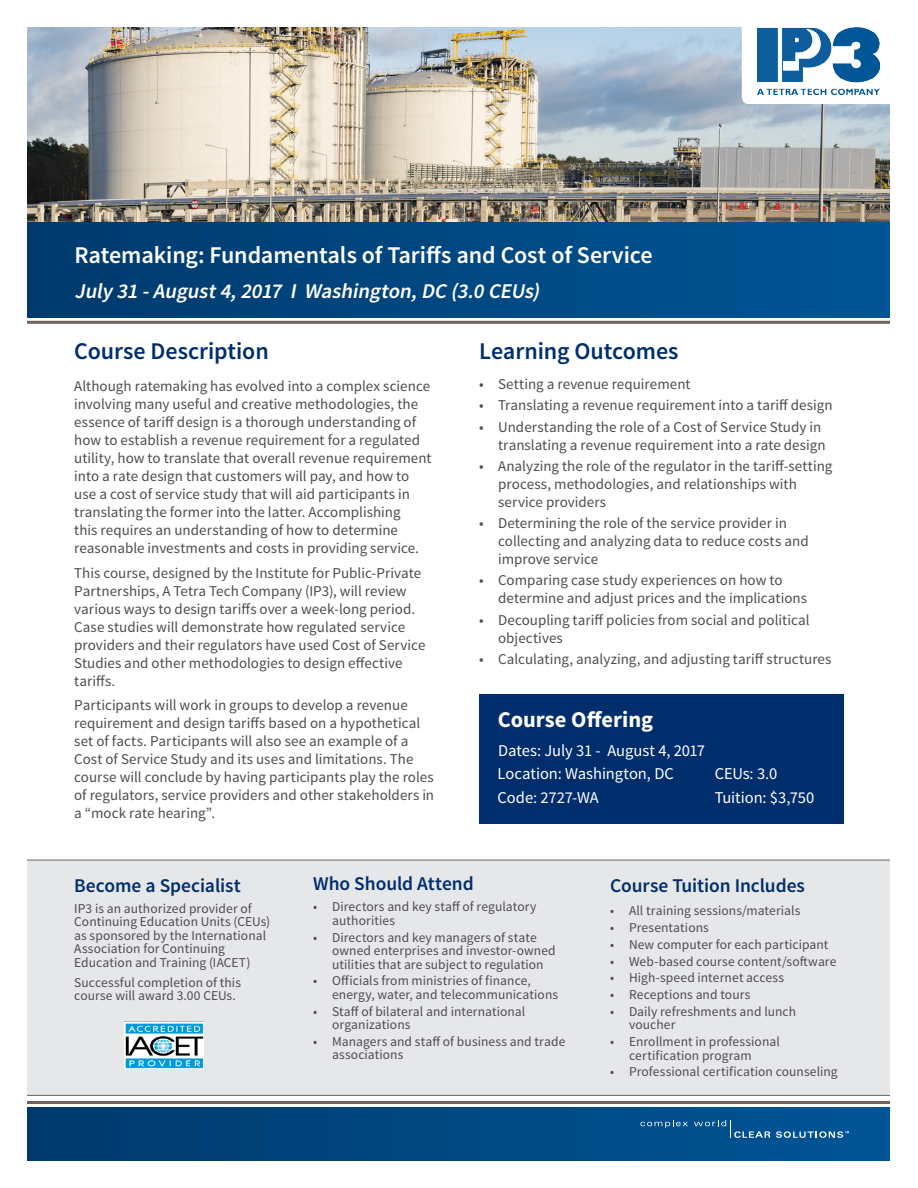
<style>
.page{position:relative;width:918px;height:1188px;background:#fff}
.page>*{position:absolute;margin:0;border:0;box-sizing:border-box;transform-origin:0 0}
.t1{font:600 24px "Source Sans Pro";letter-spacing:-.005em;color:#fff}
.t2{font:600 24px "Source Sans Pro";letter-spacing:-.005em;color:#002e6d}
.t3{font:700 22.5px "Source Sans Pro";color:#fff}
.t4{font:italic 600 21px "Source Sans Pro";color:#fff}
.t5{font:600 19.5px "Source Sans Pro";letter-spacing:-.005em;color:#002e6d}
.t6{font:16.5px/24px "Source Sans Pro";letter-spacing:-.005em;color:#fff}
.t7{font:15px/18px "Source Sans Pro";letter-spacing:.005em;color:#4d4d4f}
.t8{font:13.5px/13.5px "Source Sans Pro";letter-spacing:.005em;color:#4d4d4f}
</style>
<div class="page">
<svg style="left:27px;top:1107px;width:863px;height:54px;background:#004780"></svg>
<hr style="left:27px;top:1102px;width:288px;height:2px;background:#706259">
<hr style="left:315px;top:1102px;width:288px;height:2px;background:#706259">
<hr style="left:603px;top:1102px;width:288px;height:2px;background:#706259">
<svg style="left:640px;top:1120px;width:48px;height:8px"></svg>
<svg style="left:694px;top:1120px;width:76px;height:18px"></svg>
<svg style="left:776px;top:1131px;width:73px;height:7px"></svg>
<img style="left:27px;top:27px;width:863px;height:195px">
<div style="left:27px;top:222px;width:864px;height:96px;background:linear-gradient(to right,#003a6d,#005696)"></div>
<svg style="left:707px;top:27px;width:183px;height:77px"></svg>
<hr style="left:27px;top:321px;width:864px;height:3px;background:#706259">
<img style="left:758px;top:27px;width:122px;height:67px">
<div style="left:27px;top:860px;width:863px;height:236px;background:#e6e7e8"></div>
<img style="left:124px;top:1022px;width:80px;height:47px">
<div style="left:479px;top:694px;width:365px;height:130px;background:#002e6d"></div>
<h1 class="t1" style="left:75px;top:240px;width:580px">Ratemaking: Fundamentals of Tariffs and Cost of Service</h1>
<h3 class="t4" style="left:75px;top:277px;width:471px">July 31 -August4,2017 I Washington,DC (3.0 CEUs)</h3>
<h1 class="t2" style="left:74px;top:336px;width:196px">Course Description</h1>
<h1 class="t2" style="left:479px;top:336px;width:201px">Learning Outcomes</h1>
<p class="t7" style="left:479px;top:376px;width:213px">• Setting a revenue requirement</p>
<p class="t7" style="left:479px;top:397px;width:355px">• Translating a revenue requirement into a tariff design</p>
<p class="t7" style="left:479px;top:418px;width:348px;text-align:right">• Understanding the role of a Cost of Service Study in translating a revenue requirement into a rate design</p>
<p class="t7" style="left:498px;top:457px;width:336px;text-indent:-19px">• Analyzing the role of the regulator in the tariff-setting process, methodologies, and relationships with service providers</p>
<p class="t7" style="left:498px;top:514px;width:312px;text-indent:-19px">• Determining the role of the service provider in collecting and analyzing data to reduce costs and improve service</p>
<p class="t7" style="left:498px;top:572px;width:310px;text-indent:-19px">• Comparing case study experiences on how to determine and adjust prices and the implications</p>
<p class="t7" style="left:498px;top:611px;width:313px;text-indent:-19px">• Decoupling tariff policies from social and political objectives</p>
<p class="t7" style="left:479px;top:650px;width:354px">• Calculating, analyzing, and adjusting tariff structures</p>
<p class="t7" style="left:74px;top:377px;width:359px">Although ratemaking has evolved into a complex science involving many useful and creative methodologies, the essence of tariff design is a thorough understanding of how to establish a revenue requirement for a regulated utility, how to translate that overall revenue requirement into a rate design that customers will pay, and how to use a cost of service study that will aid participants in translating the former into the latter. Accomplishing<br>this requires an understanding of how to determine reasonable investments and costs in providing service.</p>
<p class="t7" style="left:74px;top:564px;width:353px">This course, designed by the Institute for Public-Private Partnerships, A Tetra Tech Company (IP3), will review various ways to design tariffs over a week-long period.<br>Case studies will demonstrate how regulated service providers and their regulators have used Cost of Service Studies and other methodologies to design effective tariffs.</p>
<p class="t7" style="left:74px;top:697px;width:361px">Participants will work in groups to develop a revenue requirement and design tariffs based on a hypothetical set of facts. Participants will also see an example of a Cost of Service Study and its uses and limitations. The course will conclude by having participants play the roles of regulators, service providers and other stakeholders in a “mock rate hearing”.</p>
<h2 class="t3" style="left:498px;top:705px;width:157px">Course Offering</h2>
<p class="t6" style="left:498px;top:762px;width:178px">Location: Washington, DC<br>Code: 2727-WA</p>
<p class="t6" style="left:715px;top:762px;width:101px">CEUs: 3.0<br>Tuition: $3,750</p>
<p class="t6" style="left:498px;top:739px;width:208px">Dates: July 31 - August 4, 2017</p>
<h3 class="t5" style="left:74px;top:873px;width:168px">Become a Specialist</h3>
<p class="t8" style="left:74px;top:902px;width:197px">IP3 is an authorized provider of<br>Continuing Education Units (CEUs) as sponsored by the International<br>Association for Continuing<br>Education and Training (IACET)</p>
<p class="t8" style="left:74px;top:976px;width:168px">Successful completion of this course will award 3.00 CEUs.</p>
<h3 class="t5" style="left:313px;top:871px;width:162px">Who Should Attend</h3>
<p class="t8" style="left:332px;top:900px;width:206px;text-indent:-19px">• Directors and key staff of regulatory authorities</p>
<p class="t8" style="left:332px;top:931px;width:225px;text-indent:-19px">• Directors and key managers of state owned enterprises and investor-owned utilities that are subject to regulation</p>
<p class="t8" style="left:332px;top:974px;width:228px;text-indent:-19px">• Officials from ministries of finance, energy, water, and telecommunications</p>
<p class="t8" style="left:332px;top:1005px;width:195px;text-indent:-19px">• Staff of bilateral and international organizations</p>
<p class="t8" style="left:332px;top:1035px;width:235px;text-indent:-19px">• Managers and staff of business and trade associations</p>
<h3 class="t5" style="left:610px;top:873px;width:196px">Course Tuition Includes</h3>
<p class="t8" style="left:610px;top:904px;width:192px">• All training sessions/materials</p>
<p class="t8" style="left:610px;top:921px;width:100px">• Presentations</p>
<p class="t8" style="left:610px;top:938px;width:220px">• New computer for each participant</p>
<p class="t8" style="left:610px;top:955px;width:228px">• Web-based course content/software</p>
<p class="t8" style="left:610px;top:971px;width:175px">• High-speed internet access</p>
<p class="t8" style="left:610px;top:988px;width:142px">• Receptions and tours</p>
<p class="t8" style="left:629px;top:1005px;width:169px;text-indent:-19px">• Daily refreshments and lunch voucher</p>
<p class="t8" style="left:629px;top:1035px;width:152px;text-indent:-19px">• Enrollment in professional certification program</p>
<p class="t8" style="left:610px;top:1065px;width:229px">• Professional certification counseling</p>
</div>
